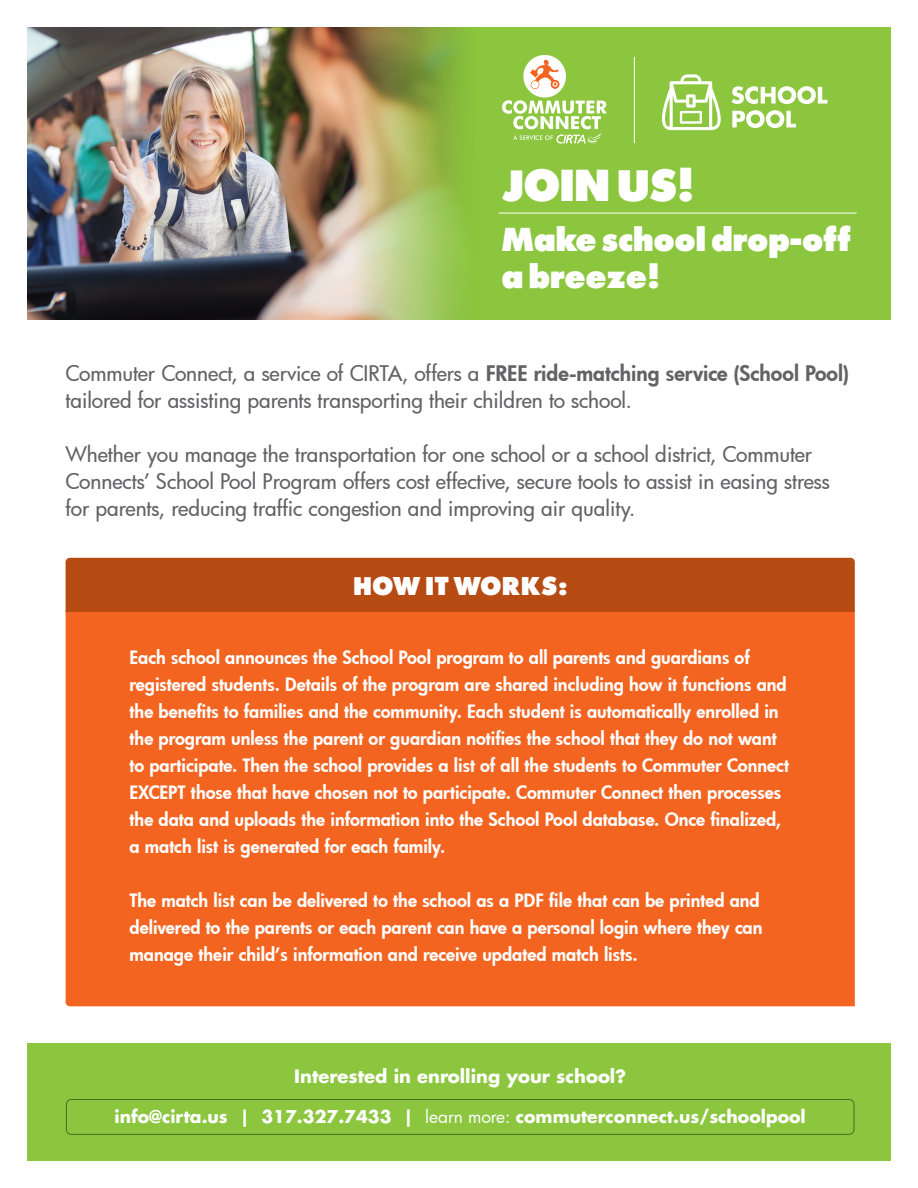
<style>
.page{position:relative;width:918px;height:1188px;background:#fff}
.page>*{position:absolute;margin:0;border:0;box-sizing:border-box;transform-origin:0 0}
.t1{font:800 46.95px "Futura SH";letter-spacing:.025em;color:#fff}
.t2{font:800 34.8px/37.2px "Futura SH";letter-spacing:.025em;color:#fff}
.t3{font:800 27px "Futura SH";letter-spacing:.05em;color:#fff}
.t4{font:500 21px/27px "Futura";letter-spacing:-.005em;color:#636366}
.t5{font:800 18px/27px "Futura";color:#fff}
.t6{font:700 18px "Futura";color:#fff}
.t7{font:700 17.25px "Futura";color:#fff}
.s1{font-weight:800}
.s2{font-weight:400}
</style>
<div class="page">
<div style="left:66px;top:612px;width:789px;height:394px;background:#f36421"></div>
<div style="left:27px;top:1043px;width:864px;height:118px;background:#8bc63e"></div>
<div style="left:27px;top:27px;width:864px;height:293px;background:#8bc63e"></div>
<img style="left:27px;top:27px;width:474px;height:293px">
<div style="left:66px;top:558px;width:789px;height:54px;background:#b64b13"></div>
<hr style="left:499px;top:213px;width:358px;height:1px;background:#fff">
<hr style="left:634px;top:57px;width:1px;height:86px;background:#fff">
<div style="left:523px;top:55px;width:43px;height:43px;background:#fff;border-radius:50%"></div>
<svg style="left:502px;top:59px;width:105px;height:85px"></svg>
<svg style="left:662px;top:74px;width:59px;height:56px"></svg>
<svg style="left:732px;top:110px;width:64px;height:18px"></svg>
<svg style="left:732px;top:86px;width:95px;height:18px"></svg>
<div style="left:66px;top:1099px;width:788px;height:36px;border:1px solid #466f1d;border-radius:5px"></div>
<h1 class="t1" style="left:502px;top:161px;width:192px">JOIN US!</h1>
<h2 class="t2" style="left:502px;top:221px;width:350px">Make school drop-off a breeze!</h2>
<p class="t4" style="left:66px;top:359px;width:785px">Commuter Connect, a service of CIRTA, offers a <span class="s1">FREE ride-matching service (School Pool) </span>tailored for assisting parents transporting their children to school.</p>
<p class="t4" style="left:66px;top:440px;width:766px">Whether you manage the transportation for one school or a school district, Commuter<br>Connects’ School Pool Program offers cost effective, secure tools to assist in easing stress for parents, reducing traffic congestion and improving air quality.</p>
<h3 class="t3" style="left:354px;top:571px;width:214px">HOW IT WORKS:</h3>
<p class="t5" style="left:129px;top:644px;width:661px">Each school announces the School Pool program to all parents and guardians of registered students. Details of the program are shared including how it functions and the benefits to families and the community. Each student is automatically enrolled in the program unless the parent or guardian notifies the school that they do not want to participate. Then the school provides a list of all the students to Commuter Connect EXCEPT those that have chosen not to participate. Commuter Connect then processes the data and uploads the information into the School Pool database. Once finalized, a match list is generated for each family.</p>
<p class="t5" style="left:129px;top:887px;width:635px">The match list can be delivered to the school as a PDF file that can be printed and delivered to the parents or each parent can have a personal login where they can manage their child’s information and receive updated match lists.</p>
<p class="t6" style="left:294px;top:1064px;width:333px">Interested in enrolling your school?</p>
<p class="t7" style="left:115px;top:1105px;width:693px">info@cirta.us | 317.327.7433 | <span class="s2">learn more:</span> commuterconnect.us/schoolpool</p>
</div>
